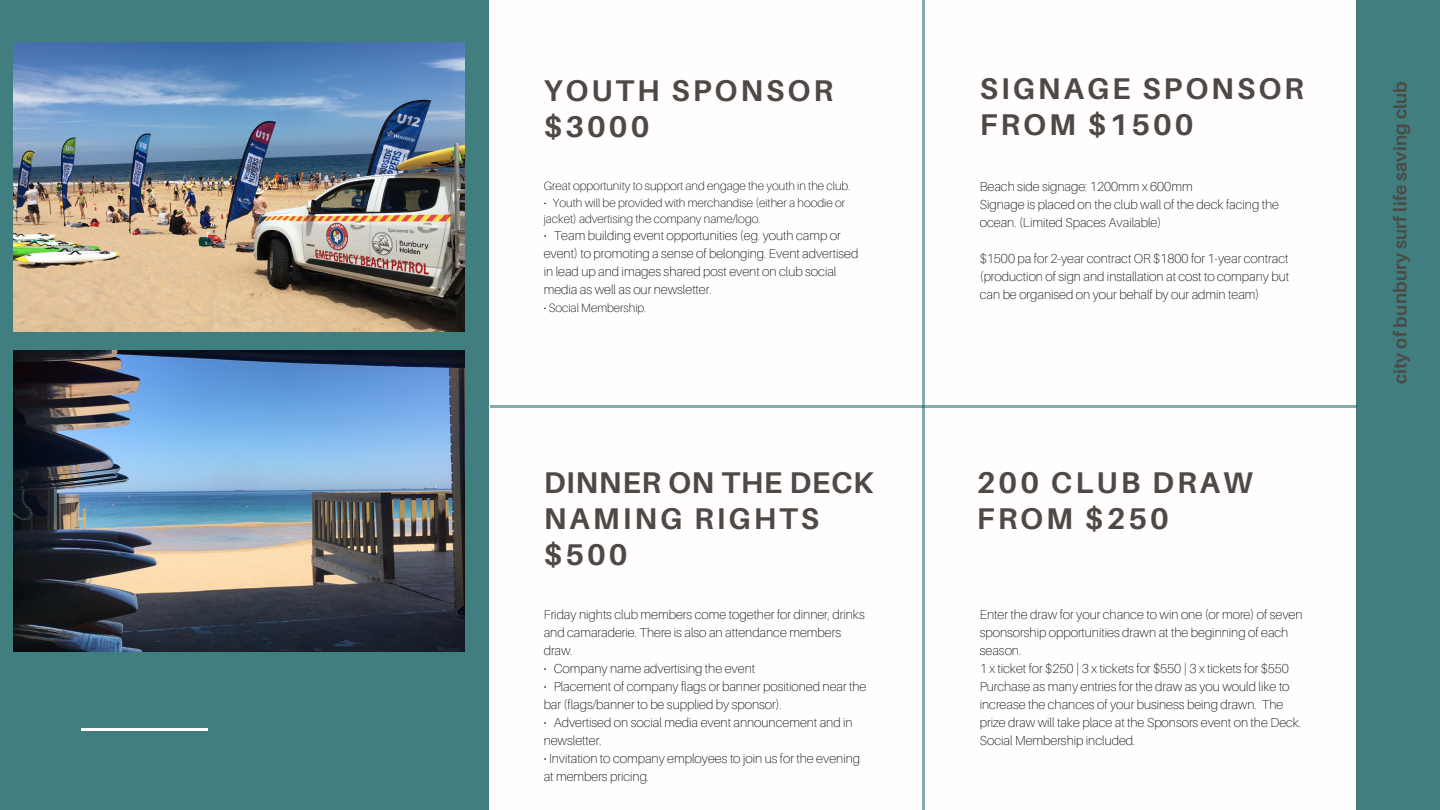
<style>
.page{position:relative;width:1440px;height:810px;background:#407e7f}
.page>*{position:absolute;margin:0;border:0;box-sizing:border-box;transform-origin:0 0}
.t1{font:700 30px/36px "Aileron";letter-spacing:.1em;color:#4d4a46}
.t2{font:700 30px "Aileron";letter-spacing:.02em;color:#4d4a46}
.t3{font:700 18px "Aileron";letter-spacing:.01em;color:#4d4a46}
.t4{font:100 13px/18px "Aileron";color:#000}
.t5{font:100 12px/16.5px "Aileron";color:#000}
</style>
<div class="page">
<hr style="left:1355px;top:0;width:3px;height:810px;background:#4d4a46">
<div style="left:489px;top:0;width:867px;height:810px;background:#fffdfd"></div>
<hr style="left:922px;top:0;width:3px;height:810px;background:#0d5b5e">
<hr style="left:490px;top:405px;width:867px;height:3px;background:#0d5b5e">
<hr style="left:81px;top:728px;width:127px;height:3px;background:#fffdfd">
<img style="left:13px;top:42px;width:452px;height:290px">
<img style="left:13px;top:350px;width:452px;height:301px">
<p class="t1" style="left:544px;top:72px;width:291px">YOUTH SPONSOR $3000</p>
<p class="t5" style="left:544px;top:177px;width:308px">Great opportunity to support and engage the youth in the club.</p>
<h1 class="t5" style="left:544px;top:194px;width:303px">• Youth will be provided with merchandise (either a hoodie or jacket) advertising the company name/logo.</h1>
<p class="t4" style="left:544px;top:226px;width:316px">• Team building event opportunities (eg. youth camp or event) to promoting a sense of belonging. Event advertised in lead up and images shared post event on club social media as well as our newsletter.</p>
<p class="t5" style="left:544px;top:299px;width:104px">• Social Membership.</p>
<p class="t1" style="left:980px;top:70px;width:326px">SIGNAGE SPONSOR<br>FROM $1500</p>
<p class="t4" style="left:980px;top:177px;width:214px">Beach side signage: 1200mm x 600mm</p>
<h1 class="t4" style="left:980px;top:195px;width:301px">Signage is placed on the club wall of the deck facing the ocean. (Limited Spaces Available)</h1>
<h1 class="t4" style="left:980px;top:249px;width:311px;text-align:justify">$1500 pa for 2-year contract OR $1800 for 1-year contract (production of sign and installation at cost to company but can be organised on your behalf by our admin team)</h1>
<p class="t3" style="left:1389px;top:384px;width:305px;rotate:-90deg">city of bunbury surf life saving club</p>
<p class="t2" style="left:544px;top:464px;width:331px">DINNER ON THE DECK</p>
<p class="t1" style="left:544px;top:500px;width:277px">NAMING RIGHTS $500</p>
<p class="t1" style="left:977px;top:464px;width:277px">200 CLUB DRAW<br>FROM $250</p>
<p class="t4" style="left:544px;top:605px;width:323px">Friday nights club members come together for dinner, drinks and camaraderie. There is also an attendance members draw.</p>
<p class="t4" style="left:544px;top:659px;width:213px">• Company name advertising the event</p>
<p class="t4" style="left:544px;top:677px;width:324px">• Placement of company flags or banner positioned near the bar (flags/banner to be supplied by sponsor).</p>
<p class="t4" style="left:544px;top:713px;width:310px">• Advertised on social media event announcement and in newsletter.</p>
<h1 class="t4" style="left:544px;top:749px;width:318px">• Invitation to company employees to join us for the evening at members pricing.</h1>
<p class="t4" style="left:980px;top:605px;width:324px">Enter the draw for your chance to win one (or more) of seven sponsorship opportunities drawn at the beginning of each season.</p>
<p class="t4" style="left:980px;top:659px;width:311px">1 x ticket for $250 | 3 x tickets for $550 | 3 x tickets for $550</p>
<h1 class="t4" style="left:980px;top:677px;width:323px">Purchase as many entries for the draw as you would like to increase the chances of your business being drawn. The prize draw will take place at the Sponsors event on the Deck.</h1>
<p class="t4" style="left:980px;top:731px;width:157px">Social Membership included.</p>
</div>
